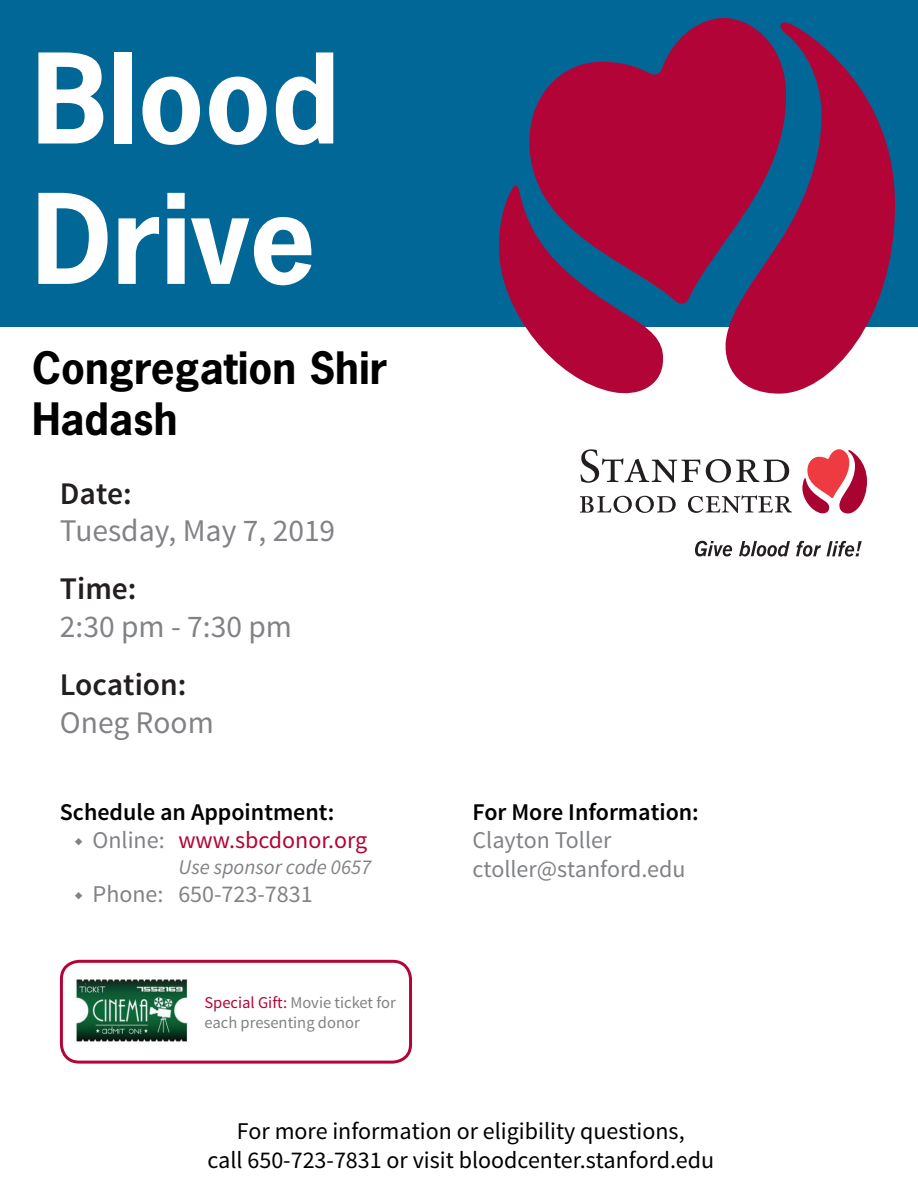
<style>
.page{position:relative;width:918px;height:1188px;background:#fff}
.page>*{position:absolute;margin:0;border:0;box-sizing:border-box;transform-origin:0 0}
.t1{font:700 117px/140.4px "News Gothic Std";color:#fff}
.t2{font:700 42px/50.4px "News Gothic Std";color:#000}
.t3{font:31.5px "Source Sans Pro";color:#808285}
.t4{font:600 31.5px "Source Sans Pro";color:#231f20}
.t5{font:24px/28.8px "Source Sans Pro";color:#000;text-align:center}
.t6{font:24px/28.8px "Source Sans Pro";color:#808285}
.t7{font:600 24px "Source Sans Pro";color:#000}
.t8{font:24px "Source Sans Pro";color:#b30437}
.t9{font:italic 21px "Source Sans Pro";color:#808285}
.t10{font:16.5px/19.8px "Source Sans Pro";color:#808285}
.s1{font-weight:600;color:#808285}
.s2{color:#808285}
.s3{font-weight:600}
.s4{color:#b30437}
</style>
<div class="page">
<div style="left:0;top:0;width:918px;height:326px;background:#016797"></div>
<svg style="left:498px;top:185px;width:167px;height:209px"></svg>
<svg style="left:529px;top:18px;width:211px;height:287px;fill:#b30437"></svg>
<svg style="left:723px;top:21px;width:172px;height:373px;fill:#b30437"></svg>
<svg style="left:802px;top:449px;width:65px;height:65px"></svg>
<svg style="left:580px;top:449px;width:120px;height:34px"></svg>
<svg style="left:706px;top:459px;width:83px;height:24px"></svg>
<svg style="left:580px;top:496px;width:96px;height:17px"></svg>
<svg style="left:688px;top:495px;width:104px;height:18px"></svg>
<svg style="left:695px;top:541px;width:37px;height:15px"></svg>
<svg style="left:739px;top:541px;width:51px;height:16px"></svg>
<svg style="left:796px;top:541px;width:25px;height:16px"></svg>
<svg style="left:827px;top:541px;width:35px;height:16px"></svg>
<div style="left:60px;top:960px;width:352px;height:104px;border:3px solid #b30437;border-radius:18px"></div>
<img style="left:75px;top:979px;width:113px;height:63px">
<h1 class="t1" style="left:32px;top:27px;width:309px">Blood<br>Drive</h1>
<h2 class="t2" style="left:32px;top:343px;width:357px">Congregation Shir<br>Hadash</h2>
<h3 class="t4" style="left:60px;top:473px;width:73px">Date:</h3>
<h3 class="t3" style="left:60px;top:511px;width:277px">Tuesday, May 7, 2019</h3>
<h3 class="t4" style="left:60px;top:569px;width:78px">Time:</h3>
<h3 class="t3" style="left:60px;top:607px;width:234px">2:30 pm - 7:30 pm</h3>
<h3 class="t4" style="left:60px;top:665px;width:128px">Location:</h3>
<h3 class="t3" style="left:60px;top:703px;width:155px">Oneg Room</h3>
<p class="t7" style="left:60px;top:796px;width:276px">Schedule an Appointment:</p>
<p class="t8" style="left:75px;top:826px;width:294px"><span class="s1">◆</span> <span class="s2">Online:</span> www.sbcdonor.org</p>
<p class="t9" style="left:178px;top:854px;width:194px">Use sponsor code 0657</p>
<p class="t6" style="left:75px;top:880px;width:239px"><span class="s3">◆</span> Phone: 650-723-7831</p>
<p class="t10" style="left:204px;top:993px;width:193px"><span class="s4">Special Gift:</span> Movie ticket for each presenting donor</p>
<p class="t7" style="left:473px;top:796px;width:228px">For More Information:</p>
<p class="t6" style="left:473px;top:826px;width:215px">Clayton Toller ctoller@stanford.edu</p>
<p class="t5" style="left:207px;top:1117px;width:508px">For more information or eligibility questions,<br>call 650-723-7831 or visit bloodcenter.stanford.edu</p>
</div>
